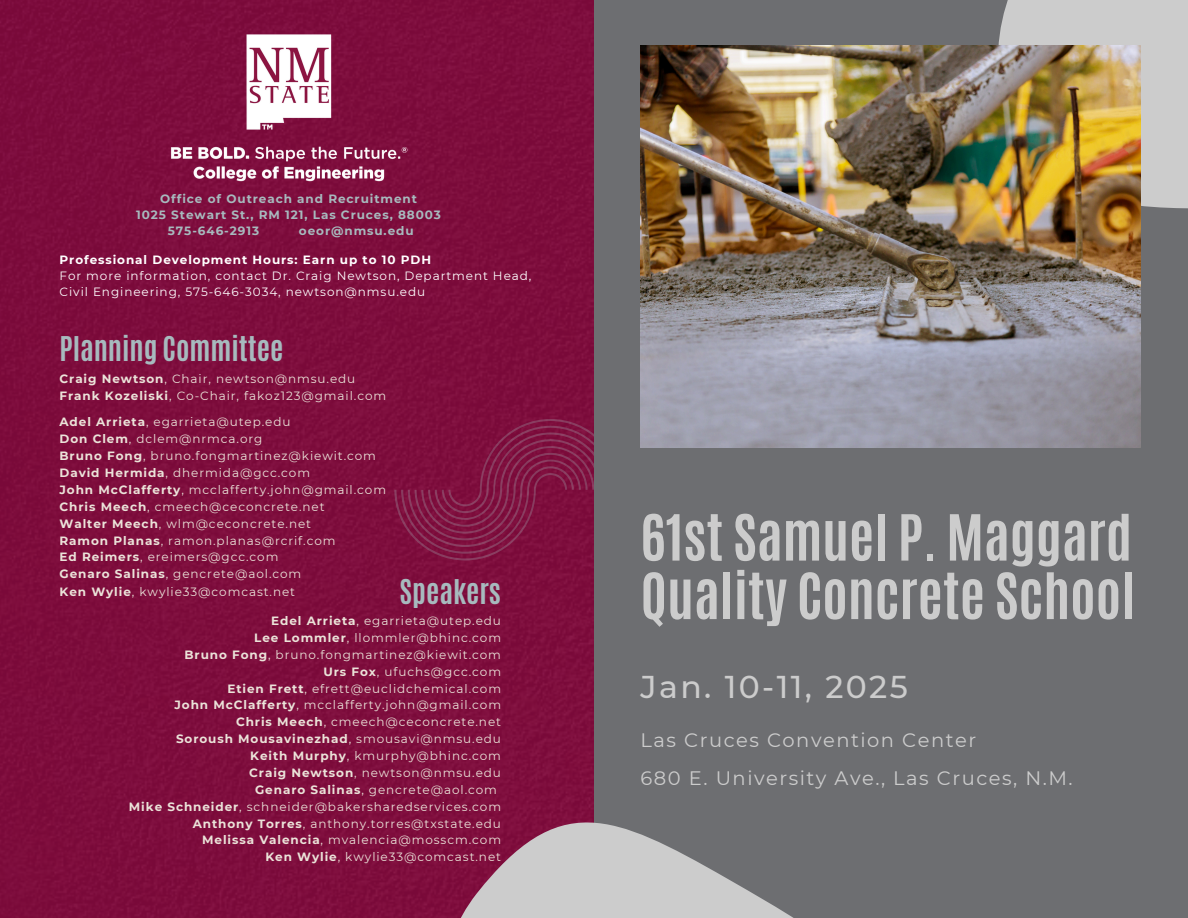
<style>
.page{position:relative;width:1188px;height:918px;background:#fff}
.page>*{position:absolute;margin:0;border:0;box-sizing:border-box;transform-origin:0 0}
.t1{font:700 54px/58.5px "Antonio";color:#ccc}
.t2{font:500 31.5px "Montserrat";letter-spacing:.075em;color:#ccc}
.t3{font:700 28.5px "Antonio";color:#a7babe}
.t4{font:19.5px/38.2px "Montserrat";letter-spacing:.075em;color:#ccc}
.t5{font:12px "Montserrat";letter-spacing:.075em;color:#ebe3d9}
.t6{font:12px/16px "Montserrat";letter-spacing:.075em;color:#fff}
.t7{font:700 12px "Montserrat";letter-spacing:.075em;color:#a7babe}
.t8{font:700 12px "Montserrat";letter-spacing:.075em;color:#fff}
.t9{font:700 12px "Montserrat";letter-spacing:.075em;color:#ebe3d9}
.s1{font-weight:700}
.s2{font-weight:400}
</style>
<div class="page">
<div style="left:0;top:0;width:594px;height:918px;background:#7e0d3d"></div>
<svg style="left:394px;top:419px;width:200px;height:141px;background:#7f1442"></svg>
<div style="left:594px;top:0;width:594px;height:918px;background:#6d6e71"></div>
<div style="left:998px;top:0;width:190px;height:226px;background:#ccc"></div>
<img style="left:641px;top:45px;width:499px;height:403px">
<svg style="left:419px;top:791px;width:375px;height:127px"></svg>
<img style="left:167px;top:30px;width:243px;height:157px">
<p class="t7" style="left:160px;top:191px;width:258px">Office of Outreach and Recruitment</p>
<p class="t7" style="left:136px;top:207px;width:306px">1025 Stewart St., RM 121, Las Cruces, 88003</p>
<p class="t7" style="left:168px;top:223px;width:93px">575-646-2913</p>
<p class="t7" style="left:299px;top:223px;width:116px">oeor@nmsu.edu</p>
<p class="t8" style="left:60px;top:252px;width:373px">Professional Development Hours: Earn up to 10 PDH</p>
<p class="t6" style="left:60px;top:268px;width:473px">For more information, contact Dr. Craig Newtson, Department Head,<br>Civil Engineering, 575-646-3034, newtson@nmsu.edu</p>
<p class="t3" style="left:60px;top:328px;width:225px">Planning Committee</p>
<h3 class="t5" style="left:60px;top:371px;width:297px"><span class="s1">Craig Newtson</span>, Chair, newtson@nmsu.edu</h3>
<p class="t5" style="left:60px;top:388px;width:328px"><span class="s1">Frank Kozeliski</span>, Co-Chair, fakoz123@gmail.com</p>
<h4 class="t5" style="left:60px;top:415px;width:232px"><span class="s1">Adel Arrieta</span>, egarrieta@utep.edu</h4>
<p class="t5" style="left:60px;top:432px;width:204px"><span class="s1">Don Clem</span>, dclem@nrmca.org</p>
<p class="t5" style="left:60px;top:449px;width:318px"><span class="s1">Bruno Fong</span>, bruno.fongmartinez@kiewit.com</p>
<h2 class="t5" style="left:60px;top:465px;width:252px"><span class="s1">David Hermida</span>, dhermida@gcc.com</h2>
<p class="t5" style="left:60px;top:482px;width:328px"><span class="s1">John McClafferty</span>, mcclafferty.john@gmail.com</p>
<p class="t5" style="left:60px;top:499px;width:267px"><span class="s1">Chris Meech</span>, cmeech@ceconcrete.net</p>
<p class="t5" style="left:60px;top:516px;width:253px"><span class="s1">Walter Meech</span>, wlm@ceconcrete.net</p>
<p class="t5" style="left:60px;top:533px;width:278px"><span class="s1">Ramon Planas</span>, ramon.planas@rcrif.com</p>
<p class="t5" style="left:60px;top:550px;width:220px"><span class="s1">Ed Reimers</span>, ereimers@gcc.com</p>
<p class="t5" style="left:60px;top:567px;width:243px"><span class="s1">Genaro Salinas</span>, gencrete@aol.com</p>
<p class="t5" style="left:60px;top:584px;width:237px"><span class="s1">Ken Wylie</span>, kwylie33@comcast.net</p>
<p class="t3" style="left:400px;top:572px;width:103px">Speakers</p>
<p class="t5" style="left:271px;top:613px;width:231px"><span class="s1">Edel Arrieta</span>, egarrieta@utep.edu</p>
<p class="t5" style="left:254px;top:630px;width:248px"><span class="s1">Lee Lommler</span>, llommler@bhinc.com</p>
<p class="t5" style="left:185px;top:647px;width:318px"><span class="s1">Bruno Fong</span>, bruno.fongmartinez@kiewit.com</p>
<p class="t5" style="left:323px;top:664px;width:179px"><span class="s1">Urs Fox</span>, ufuchs@gcc.com</p>
<p class="t5" style="left:227px;top:681px;width:275px"><span class="s1">Etien Frett</span>, efrett@euclidchemical.com</p>
<p class="t5" style="left:175px;top:698px;width:328px"><span class="s1">John McClafferty</span>, mcclafferty.john@gmail.com</p>
<h2 class="t5" style="left:236px;top:715px;width:267px"><span class="s1">Chris Meech</span>, cmeech@ceconcrete.net</h2>
<p class="t9" style="left:176px;top:732px;width:326px">Soroush Mousavinezhad<span class="s2">, smousavi@nmsu.edu</span></p>
<p class="t5" style="left:250px;top:748px;width:252px"><span class="s1">Keith Murphy</span>, kmurphy@bhinc.com</p>
<p class="t5" style="left:249px;top:765px;width:253px"><span class="s1">Craig Newtson</span>, newtson@nmsu.edu</p>
<p class="t5" style="left:255px;top:782px;width:243px"><span class="s1">Genaro Salinas</span>, gencrete@aol.com</p>
<p class="t5" style="left:129px;top:799px;width:374px"><span class="s1">Mike Schneider</span>, schneider@bakersharedservices.com</p>
<p class="t5" style="left:193px;top:816px;width:310px"><span class="s1">Anthony Torres</span>, anthony.torres@txstate.edu</p>
<p class="t5" style="left:202px;top:833px;width:300px"><span class="s1">Melissa Valencia</span>, mvalencia@mosscm.com</p>
<p class="t5" style="left:265px;top:850px;width:237px"><span class="s1">Ken Wylie</span>, kwylie33@comcast.net</p>
<p class="t1" style="left:641px;top:509px;width:496px">61st Samuel P. Maggard<br>Quality Concrete School</p>
<h2 class="t2" style="left:641px;top:668px;width:269px">Jan. 10-11, 2025</h2>
<h1 class="t4" style="left:641px;top:721px;width:434px">Las Cruces Convention Center<br>680 E. University Ave., Las Cruces, N.M.</h1>
</div>
